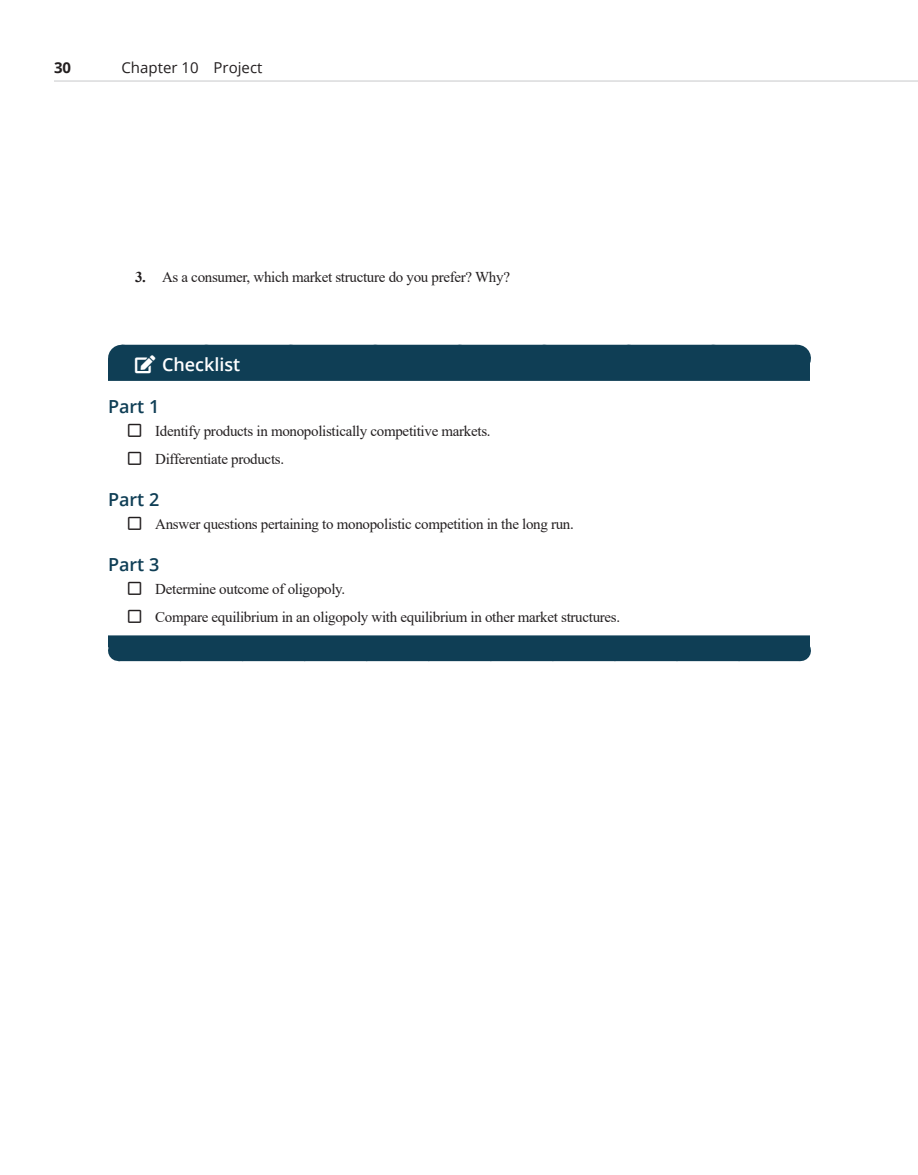
<style>
.page{position:relative;width:918px;height:1175px;background:#fff}
.page>*{position:absolute;margin:0;border:0;box-sizing:border-box;transform-origin:0 0}
.t1{font:600 18px "Open Sans";color:#0f3e55}
.t2{font:600 18px "Open Sans";color:#fff}
.t3{font:15px/27.8px "Times New Roman";letter-spacing:-.02em;color:#231f20}
.t4{font:15px "Open Sans";color:#231f20}
.t5{font:700 15px "Open Sans";color:#231f20}
.s1{font-weight:700}
</style>
<div class="page">
<div style="left:122px;top:345px;width:674px;height:27px;background:#0f3e55"></div>
<svg style="left:796px;top:345px;width:1px;height:13px"></svg>
<div style="left:108px;top:358px;width:702px;height:23px;background:#0f3e55"></div>
<div style="left:108px;top:635px;width:702px;height:12px;background:#0f3e55"></div>
<div style="left:118px;top:640px;width:682px;height:21px;background:#0f3e55"></div>
<svg style="left:800px;top:647px;width:1px;height:14px"></svg>
<hr style="left:54px;top:81px;width:864px;height:1px;background:#c7c8ca">
<p class="t5" style="left:54px;top:57px;width:19px">30</p>
<p class="t4" style="left:122px;top:58px;width:142px">Chapter 10 Project</p>
<p class="t3" style="left:135px;top:263px;width:377px"><span class="s1">3.</span> As a consumer, which market structure do you prefer? Why?</p>
<p class="t2" style="left:162px;top:352px;width:80px">Checklist</p>
<p class="t1" style="left:108px;top:394px;width:53px">Part 1</p>
<p class="t3" style="left:155px;top:416px;width:337px">Identify products in monopolistically competitive markets.<br>Differentiate products.</p>
<p class="t1" style="left:108px;top:487px;width:53px">Part 2</p>
<p class="t3" style="left:155px;top:509px;width:420px">Answer questions pertaining to monopolistic competition in the long run.</p>
<p class="t1" style="left:108px;top:552px;width:53px">Part 3</p>
<p class="t3" style="left:155px;top:575px;width:467px">Determine outcome of oligopoly.<br>Compare equilibrium in an oligopoly with equilibrium in other market structures.</p>
</div>
